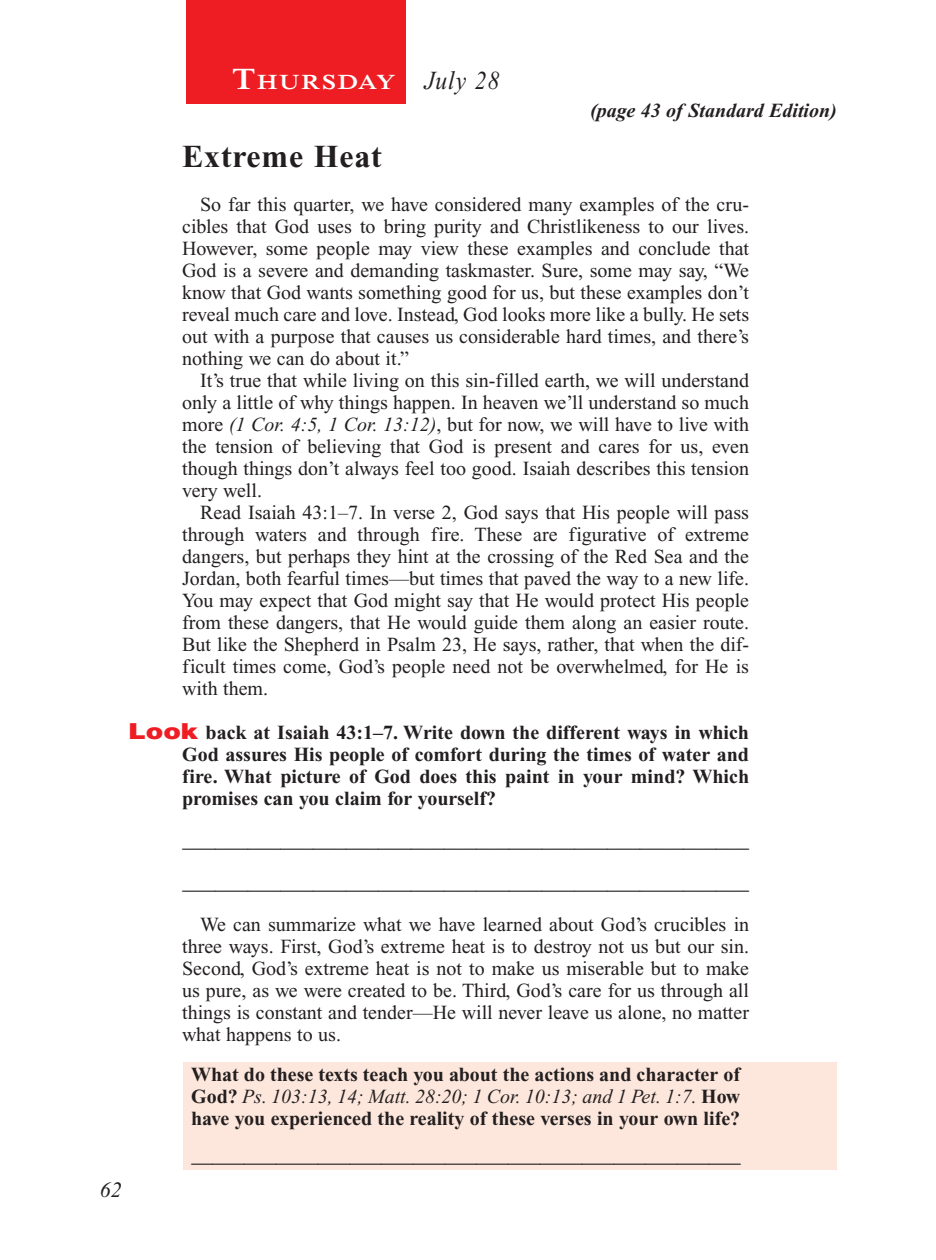
<style>
.page{position:relative;width:936px;height:1260px;background:#fff}
.page>*{position:absolute;margin:0;border:0;box-sizing:border-box;transform-origin:0 0}
.Head{font:700 32px "Times New Roman PS Std";letter-spacing:.025em;color:#231f20}
.Lesson_Dates{font:italic 26px "Times New Roman PS Std";letter-spacing:.045em;color:#231f20;scale:.9 1}
.Blank_Lines{font:22px "Times New Roman PS Std";color:#231f20}
.Blank_Lines_In_Scree{font:22px "Times New Roman PS Std";color:#231f20;scale:.96 1}
.t1{font:italic 22px "Times New Roman PS Std";color:#231f20}
.Daily_Header{font:600 21px "Times NRMT Std";letter-spacing:.07em;color:#fff;scale:1.1 1}
.Body{font:20px/22px "Times New Roman PS Std";color:#231f20;text-align:justify}
.Question{font:700 20px/22px "Times New Roman PS Std";color:#231f20;text-align:justify}
.x-screened_box-text{font:700 20px/22px "Times New Roman PS Std";color:#231f20;text-align:justify}
.Page_from_SE{font:italic 700 20px "Times New Roman PS Std";color:#231f20}
.s1{font-size:30px}
.s2{font-style:italic}
.s3{font-family:"Helvetica LT Std";font-weight:900;font-size:22px;color:#ee1d23}
.s4{font-weight:400;font-style:italic}
</style>
<div class="page">
<div style="left:186px;top:0;width:220px;height:103px;background:#ee1d23"></div>
<div style="left:184px;top:1062px;width:653px;height:108px;background:#fde7dc"></div>
<p class="Daily_Header" style="left:232px;top:70px;width:150px"><span class="s1">T</span>HURSDAY</p>
<p class="Lesson_Dates" style="left:425px;top:66px;width:85px">July 28</p>
<p class="Page_from_SE" style="left:590px;top:100px;width:248px">(page 43 of Standard Edition)</p>
<p class="Head" style="left:182px;top:138px;width:201px">Extreme Heat</p>
<p class="Body" style="left:182px;top:193px;width:569px;text-indent:18px">So far this quarter, we have considered many examples of the cru&shy;cibles that God uses to bring purity and Christlikeness to our lives.<br>However, some people may view these examples and conclude that God is a severe and demanding taskmaster. Sure, some may say, “We know that God wants something good for us, but these examples don’t reveal much care and love. Instead, God looks more like a bully. He sets out with a purpose that causes us considerable hard times, and there’s nothing we can do about it.”</p>
<p class="Body" style="left:182px;top:369px;width:569px;text-indent:18px">It’s true that while living on this sin-filled earth, we will understand only a little of why things happen. In heaven we’ll understand so much more <span class="s2">(1 Cor. 4:5, 1 Cor. 13:12)</span>, but for now, we will have to live with the tension of believing that God is present and cares for us, even though things don’t always feel too good. Isaiah describes this tension very well.</p>
<p class="Body" style="left:182px;top:501px;width:569px;text-indent:18px">Read Isaiah 43:1–7. In verse 2, God says that His people will pass through waters and through fire. These are figurative of extreme dangers, but perhaps they hint at the crossing of the Red Sea and the Jordan, both fearful times—but times that paved the way to a new life.<br>You may expect that God might say that He would protect His people from these dangers, that He would guide them along an easier route.<br>But like the Shepherd in Psalm 23, He says, rather, that when the dif&shy;ficult times come, God’s people need not be overwhelmed, for He is with them.</p>
<p class="Question" style="left:182px;top:721px;width:569px;text-indent:-54px"><span class="s3">Look</span> back at Isaiah 43:1–7. Write down the different ways in which God assures His people of comfort during the times of water and fire. What picture of God does this paint in your mind? Which promises can you claim for yourself?</p>
<p class="Blank_Lines" style="left:183px;top:827px;width:568px">____________________________________________________</p>
<p class="t1" style="left:100px;top:1178px;width:23px">62</p>
<p class="Blank_Lines" style="left:183px;top:869px;width:568px">____________________________________________________</p>
<p class="Body" style="left:182px;top:913px;width:569px;text-indent:18px">We can summarize what we have learned about God’s crucibles in three ways. First, God’s extreme heat is to destroy not us but our sin.<br>Second, God’s extreme heat is not to make us miserable but to make us pure, as we were created to be. Third, God’s care for us through all things is constant and tender—He will never leave us alone, no matter what happens to us.</p>
<p class="x-screened_box-text" style="left:191px;top:1063px;width:551px">What do these texts teach you about the actions and character of God? <span class="s4">Ps. 103:13, 14; Matt. 28:20; 1 Cor. 10:13; and 1 Pet. 1:7.</span> How have you experienced the reality of these verses in your own life?</p>
<p class="Blank_Lines_In_Scree" style="left:192px;top:1143px;width:573px">____________________________________________________</p>
</div>
